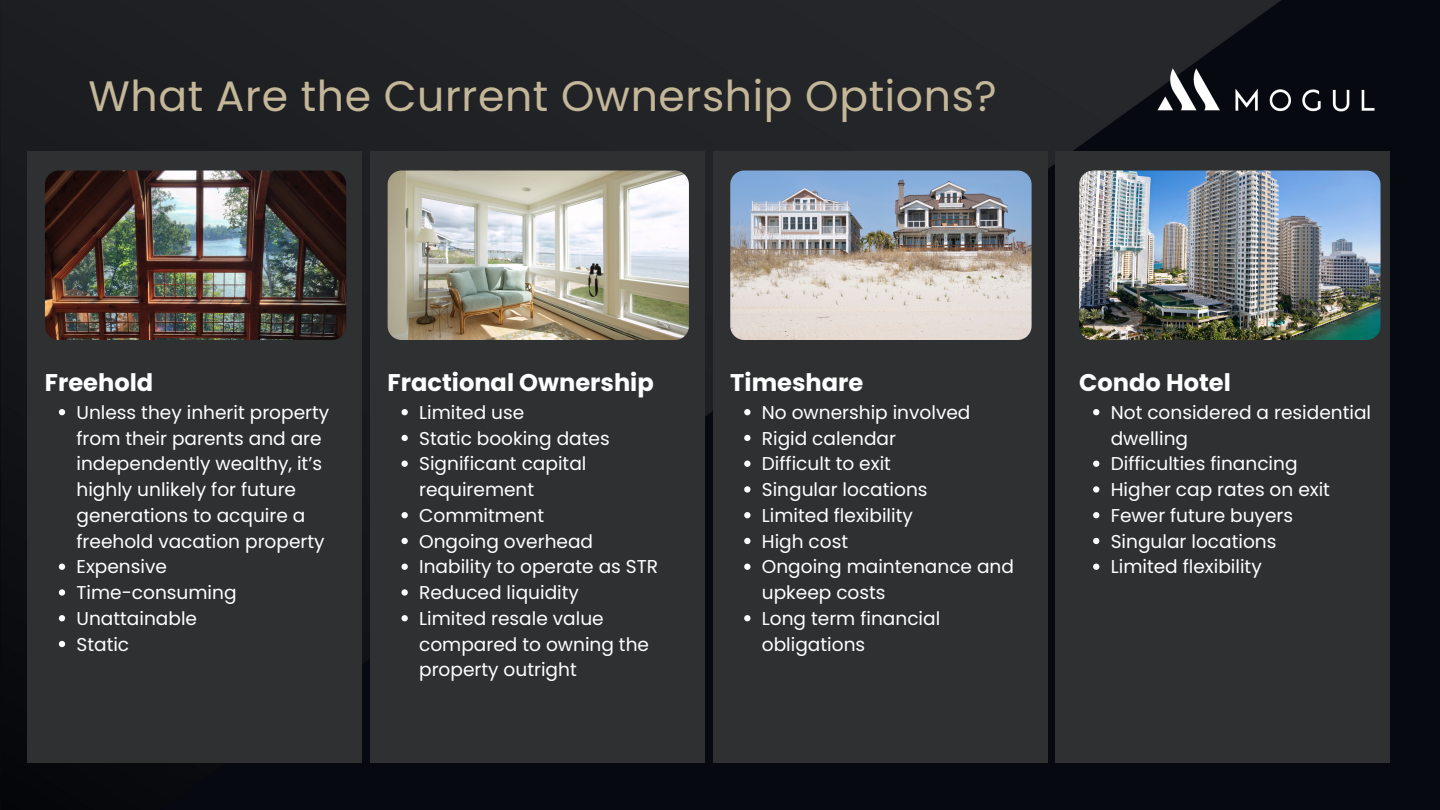
<style>
.page{position:relative;width:1440px;height:810px;background:#06090f}
.page>*{position:absolute;margin:0;border:0;box-sizing:border-box;transform-origin:0 0}
.t1{font:42.5px "Poppins";letter-spacing:.015em;color:#c4b698}
.t2{font:700 24.1px "Poppins";color:#fff}
.t3{font:18.6px/25.8px "Poppins";color:#fff}
</style>
<div class="page">
<img style="left:0;top:0;width:1282px;height:763px">
<div style="left:28px;top:151px;width:334px;height:611px;background:#2f3032"></div>
<img style="left:45px;top:171px;width:301px;height:169px;border-radius:14px">
<svg style="left:59px;top:409px;width:6px;height:6px"></svg>
<svg style="left:59px;top:564px;width:6px;height:6px"></svg>
<svg style="left:59px;top:589px;width:6px;height:7px"></svg>
<svg style="left:59px;top:615px;width:6px;height:6px"></svg>
<svg style="left:59px;top:641px;width:6px;height:6px"></svg>
<div style="left:370px;top:151px;width:334px;height:611px;background:#2f3032"></div>
<div style="left:713px;top:151px;width:334px;height:611px;background:#2f3032"></div>
<div style="left:1056px;top:151px;width:334px;height:611px;background:#2f3032"></div>
<svg style="left:402px;top:409px;width:6px;height:6px"></svg>
<svg style="left:402px;top:435px;width:6px;height:6px"></svg>
<svg style="left:402px;top:461px;width:6px;height:6px"></svg>
<svg style="left:402px;top:512px;width:6px;height:6px"></svg>
<svg style="left:402px;top:538px;width:6px;height:6px"></svg>
<svg style="left:402px;top:564px;width:6px;height:6px"></svg>
<svg style="left:402px;top:589px;width:6px;height:7px"></svg>
<svg style="left:402px;top:615px;width:6px;height:6px"></svg>
<svg style="left:744px;top:409px;width:6px;height:6px"></svg>
<svg style="left:744px;top:435px;width:6px;height:6px"></svg>
<svg style="left:744px;top:461px;width:6px;height:6px"></svg>
<svg style="left:744px;top:486px;width:6px;height:7px"></svg>
<svg style="left:744px;top:512px;width:6px;height:6px"></svg>
<svg style="left:744px;top:538px;width:6px;height:6px"></svg>
<svg style="left:744px;top:564px;width:6px;height:6px"></svg>
<svg style="left:744px;top:615px;width:6px;height:6px"></svg>
<svg style="left:1093px;top:409px;width:6px;height:6px"></svg>
<svg style="left:1093px;top:461px;width:6px;height:6px"></svg>
<svg style="left:1093px;top:486px;width:6px;height:7px"></svg>
<svg style="left:1093px;top:512px;width:6px;height:6px"></svg>
<svg style="left:1093px;top:538px;width:6px;height:6px"></svg>
<svg style="left:1093px;top:564px;width:6px;height:6px"></svg>
<img style="left:388px;top:171px;width:301px;height:169px;border-radius:14px">
<img style="left:730px;top:171px;width:302px;height:169px;border-radius:14px">
<img style="left:1079px;top:171px;width:302px;height:169px;border-radius:14px">
<img style="left:1141px;top:58px;width:234px;height:64px">
<h1 class="t1" style="left:88px;top:67px;width:910px">What Are the Current Ownership Options?</h1>
<p class="t2" style="left:45px;top:366px;width:110px">Freehold</p>
<p class="t3" style="left:76px;top:399px;width:254px">Unless they inherit property from their parents and are independently wealthy, it’s highly unlikely for future generations to acquire a freehold vacation property<br>Expensive<br>Time-consuming<br>Unattainable<br>Static</p>
<p class="t2" style="left:388px;top:366px;width:268px">Fractional Ownership</p>
<p class="t3" style="left:419px;top:399px;width:240px">Limited use<br>Static booking dates<br>Significant capital requirement<br>Commitment<br>Ongoing overhead<br>Inability to operate as STR<br>Reduced liquidity<br>Limited resale value compared to owning the property outright</p>
<p class="t2" style="left:730px;top:366px;width:135px">Timeshare</p>
<p class="t3" style="left:762px;top:399px;width:254px">No ownership involved<br>Rigid calendar<br>Difficult to exit<br>Singular locations<br>Limited flexibility<br>High cost<br>Ongoing maintenance and upkeep costs<br>Long term financial obligations</p>
<p class="t2" style="left:1079px;top:366px;width:153px">Condo Hotel</p>
<p class="t3" style="left:1111px;top:399px;width:262px">Not considered a residential dwelling<br>Difficulties financing<br>Higher cap rates on exit<br>Fewer future buyers<br>Singular locations<br>Limited flexibility</p>
</div>
